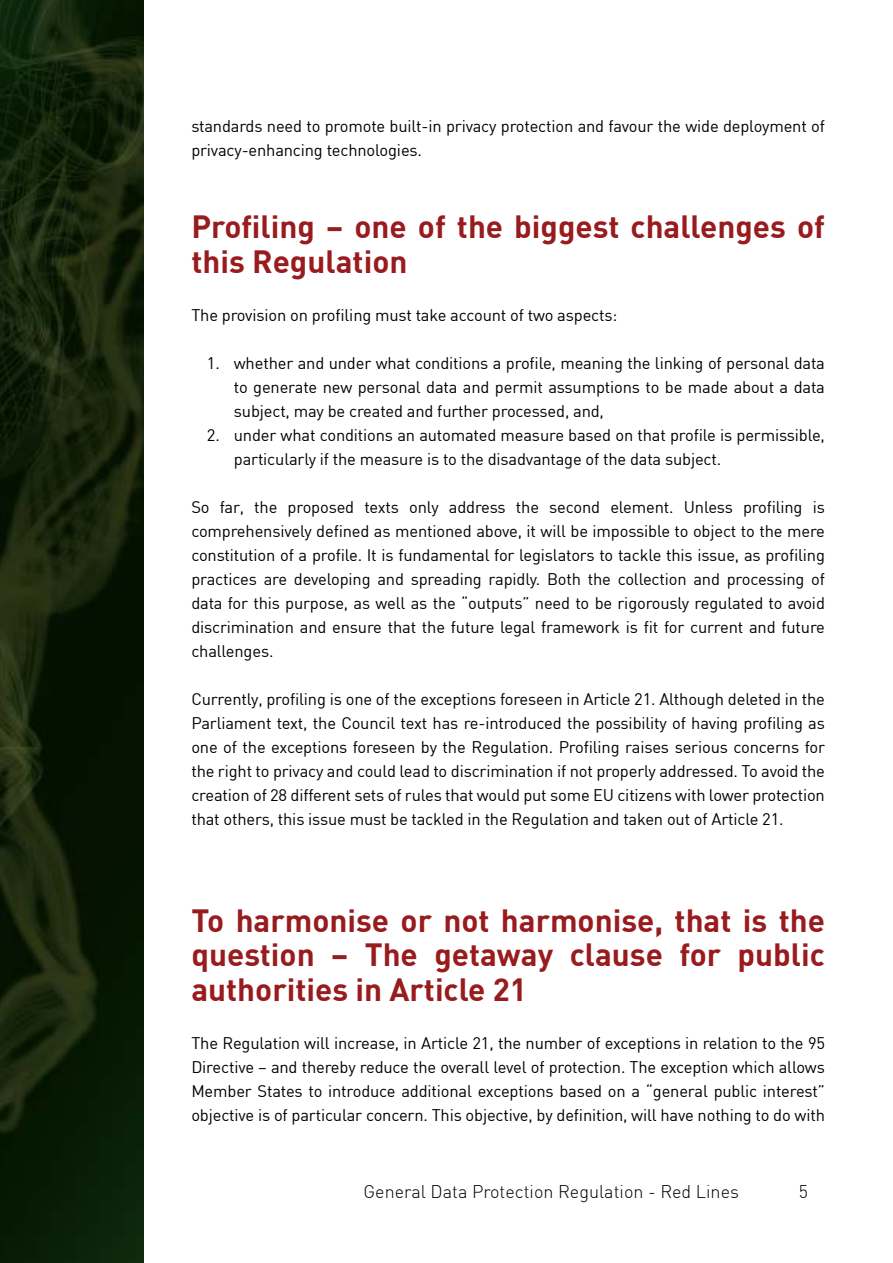
<style>
.page{position:relative;width:893px;height:1263px;background:#fff}
.page>*{position:absolute;margin:0;border:0;box-sizing:border-box;transform-origin:0 0}
.t1{font:700 31.5px/34.5px "DIN";color:#981b1e}
.t2{font:300 18px "DIN";color:#000}
.t3{font:16.5px/24px "DIN";letter-spacing:-.01em;color:#000;text-align:justify}
</style>
<div class="page">
<img style="left:0;top:0;width:144px;height:1263px">
<p class="t3" style="left:191px;top:114px;width:635px">standards need to promote built-in privacy protection and favour the wide deployment of privacy-enhancing technologies.</p>
<h1 class="t1" style="left:191px;top:208px;width:635px">Profiling – one of the biggest challenges of this Regulation</h1>
<p class="t3" style="left:191px;top:303px;width:428px">The provision on profiling must take account of two aspects:</p>
<p class="t3" style="left:234px;top:351px;width:593px;text-indent:-27px">1. whether and under what conditions a profile, meaning the linking of personal data to generate new personal data and permit assumptions to be made about a data subject, may be created and further processed, and,</p>
<p class="t3" style="left:234px;top:423px;width:593px;text-indent:-27px">2. under what conditions an automated measure based on that profile is permissible, particularly if the measure is to the disadvantage of the data subject.</p>
<p class="t3" style="left:191px;top:495px;width:635px">So far, the proposed texts only address the second element. Unless profiling is comprehensively defined as mentioned above, it will be impossible to object to the mere constitution of a profile. It is fundamental for legislators to tackle this issue, as profiling practices are developing and spreading rapidly. Both the collection and processing of data for this purpose, as well as the “outputs” need to be rigorously regulated to avoid discrimination and ensure that the future legal framework is fit for current and future challenges.</p>
<p class="t3" style="left:191px;top:687px;width:635px">Currently, profiling is one of the exceptions foreseen in Article 21. Although deleted in the Parliament text, the Council text has re-introduced the possibility of having profiling as one of the exceptions foreseen by the Regulation. Profiling raises serious concerns for the right to privacy and could lead to discrimination if not properly addressed. To avoid the creation of 28 different sets of rules that would put some EU citizens with lower protection that others, this issue must be tackled in the Regulation and taken out of Article 21.</p>
<h1 class="t1" style="left:191px;top:901px;width:635px;text-align:justify">To harmonise or not harmonise, that is the question – The getaway clause for public authorities in Article 21</h1>
<p class="t3" style="left:191px;top:1030px;width:635px">The Regulation will increase, in Article 21, the number of exceptions in relation to the 95<br>Directive – and thereby reduce the overall level of protection. The exception which allows Member States to introduce additional exceptions based on a “general public interest” objective is of particular concern. This objective, by definition, will have nothing to do with</p>
<p class="t2" style="left:364px;top:1181px;width:377px">General Data Protection Regulation - Red Lines</p>
<p class="t2" style="left:799px;top:1181px;width:11px">5</p>
</div>
